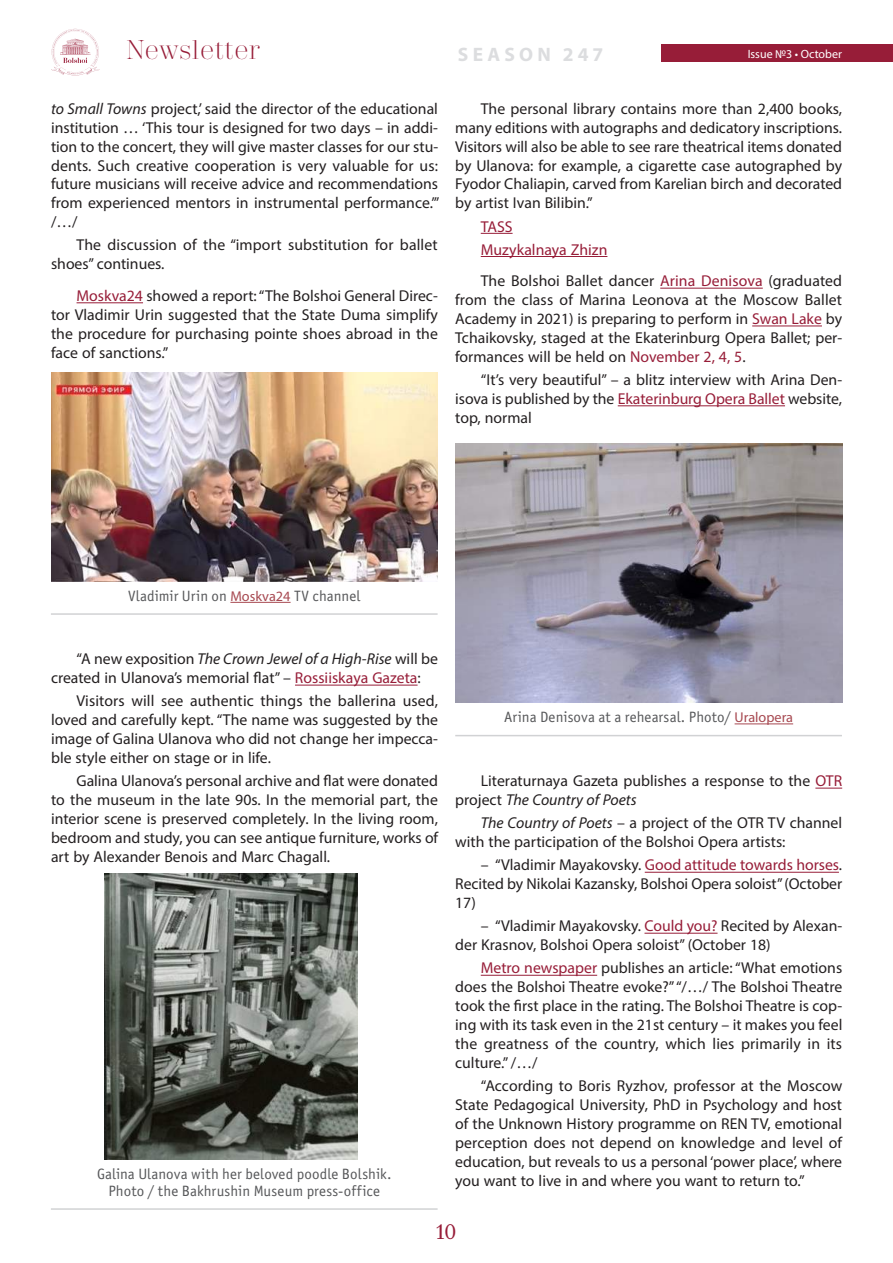
<style>
.page{position:relative;width:893px;height:1263px;background:#fff}
.page>*{position:absolute;margin:0;border:0;box-sizing:border-box;transform-origin:0 0}
.t1{font:300 27px "Trivia Serif";color:#971d38}
.t2{font:21px "Trivia Serif 10 Demo";color:#971d38}
.t3{font:700 19.5px "Myriad Pro";letter-spacing:.22em;color:#dcdddf}
.t4{font:15.75px/18.9px "Myriad Pro";color:#231f20;text-align:justify}
.t5{font:15.75px/23.1px "Myriad Pro";color:#971d38}
.t6{font:15px/16.5px "Officina Sans Book C";letter-spacing:.005em;color:#57585a;text-align:center}
.t7{font:12px "Myriad Pro";color:#fff}
.s1{font-style:italic}
.s2{color:#971d38}
.s3{font-family:"Myriad Pro";font-size:14.25px;color:#a74951}
</style>
<div class="page">
<svg style="left:51px;top:29px;width:49px;height:46px"></svg>
<div style="left:661px;top:45px;width:232px;height:17px;background:#971d38"></div>
<hr style="left:481px;top:233px;width:32px;height:1px;background:#971d38">
<hr style="left:481px;top:256px;width:126px;height:1px;background:#971d38">
<hr style="left:660px;top:288px;width:103px;height:1px;background:#971d38">
<hr style="left:752px;top:326px;width:70px;height:1px;background:#971d38">
<hr style="left:618px;top:405px;width:167px;height:1px;background:#971d38">
<svg style="left:815px;top:788px;width:27px;height:1px"></svg>
<hr style="left:645px;top:872px;width:194px;height:1px;background:#971d38">
<hr style="left:644px;top:933px;width:73px;height:1px;background:#971d38">
<hr style="left:481px;top:975px;width:116px;height:1px;background:#971d38">
<hr style="left:77px;top:302px;width:66px;height:1px;background:#971d38">
<hr style="left:295px;top:685px;width:123px;height:1px;background:#971d38">
<img style="left:51px;top:373px;width:387px;height:208px">
<hr style="left:51px;top:613px;width:387px;height:2px;background:#d1d2d4">
<hr style="left:230px;top:602px;width:61px;height:1px;background:#a74951">
<img style="left:104px;top:873px;width:253px;height:287px">
<hr style="left:51px;top:1208px;width:387px;height:2px;background:#d1d2d4">
<img style="left:455px;top:443px;width:387px;height:260px">
<hr style="left:455px;top:735px;width:387px;height:1px;background:#d1d2d4">
<hr style="left:735px;top:723px;width:58px;height:1px;background:#a74951">
<h1 class="t1" style="left:126px;top:36px;width:135px">Newsletter</h1>
<p class="t7" style="left:748px;top:46px;width:96px">Issue №3 • October</p>
<p class="t3" style="left:458px;top:41px;width:147px">SEASON 247</p>
<p class="t4" style="left:51px;top:99px;width:390px"><span class="s1">to Small Towns</span> project,’ said the director of the educational institution … ‘This tour is designed for two days – in addi&shy;tion to the concert, they will give master classes for our stu&shy;dents. Such creative cooperation is very valuable for us: future musicians will receive advice and recommendations from experienced mentors in instrumental performance.’” /…/</p>
<p class="t4" style="left:51px;top:235px;width:388px;text-indent:26px">The discussion of the “import substitution for ballet shoes” continues.</p>
<p class="t4" style="left:51px;top:286px;width:388px;text-indent:26px"><span class="s2">Moskva24</span> showed a report: “The Bolshoi General Direc&shy;tor Vladimir Urin suggested that the State Duma simplify the procedure for purchasing pointe shoes abroad in the face of sanctions.”</p>
<p class="t4" style="left:455px;top:99px;width:388px;text-indent:26px">The personal library contains more than 2,400 books, many editions with autographs and dedicatory inscriptions.<br>Visitors will also be able to see rare theatrical items donated by Ulanova: for example, a cigarette case autographed by Fyodor Chaliapin, carved from Karelian birch and decorated by artist Ivan Bilibin.”</p>
<p class="t5" style="left:481px;top:214px;width:128px">TASS<br>Muzykalnaya Zhizn</p>
<p class="t4" style="left:455px;top:271px;width:388px;text-indent:26px">The Bolshoi Ballet dancer <span class="s2">Arina Denisova</span> (graduated from the class of Marina Leonova at the Moscow Ballet Academy in 2021) is preparing to perform in <span class="s2">Swan Lake</span> by Tchaikovsky, staged at the Ekaterinburg Opera Ballet; per&shy;formances will be held on <span class="s2">November 2, 4, 5</span>.</p>
<p class="t4" style="left:455px;top:370px;width:388px;text-indent:26px">“It’s very beautiful” – a blitz interview with Arina Den&shy;isova is published by the <span class="s2">Ekaterinburg Opera Ballet</span> website, top, normal</p>
<p class="t6" style="left:128px;top:587px;width:234px">Vladimir Urin on <span class="s3">Moskva24</span> TV channel</p>
<p class="t4" style="left:51px;top:649px;width:388px;text-indent:26px">“A new exposition <span class="s1">The Crown Jewel of a High-Rise</span> will be created in Ulanova’s memorial flat” – <span class="s2">Rossiiskaya Gazeta</span>:</p>
<p class="t4" style="left:51px;top:691px;width:389px;text-indent:25px">Visitors will see authentic things the ballerina used, loved and carefully kept. “The name was suggested by the image of Galina Ulanova who did not change her impecca&shy;ble style either on stage or in life.</p>
<p class="t4" style="left:51px;top:771px;width:389px;text-indent:26px">Galina Ulanova’s personal archive and flat were donated to the museum in the late 90s. In the memorial part, the interior scene is preserved completely. In the living room, bedroom and study, you can see antique furniture, works of art by Alexander Benois and Marc Chagall.</p>
<p class="t6" style="left:97px;top:1166px;width:296px">Galina Ulanova with her beloved poodle Bolshik.<br>Photo / the Bakhrushin Museum press-office</p>
<p class="t6" style="left:504px;top:709px;width:291px">Arina Denisova at a rehearsal. Photo/ <span class="s3">Uralopera</span></p>
<p class="t4" style="left:455px;top:771px;width:388px;text-indent:26px">Literaturnaya Gazeta publishes a response to the <span class="s2">OTR </span>project <span class="s1">The Country of Poets</span></p>
<p class="t4" style="left:455px;top:813px;width:388px;text-indent:26px"><span class="s1">The Country of Poets</span> – a project of the OTR TV channel with the participation of the Bolshoi Opera artists:</p>
<p class="t4" style="left:455px;top:855px;width:388px;text-indent:25px">– “Vladimir Mayakovsky. <span class="s2">Good attitude towards horses</span>.<br>Recited by Nikolai Kazansky, Bolshoi Opera soloist” (October 17)</p>
<p class="t4" style="left:455px;top:916px;width:388px;text-indent:26px">– “Vladimir Mayakovsky. <span class="s2">Could you?</span> Recited by Alexan&shy;der Krasnov, Bolshoi Opera soloist” (October 18)</p>
<p class="t4" style="left:455px;top:958px;width:389px;text-indent:26px"><span class="s2">Metro newspaper</span> publishes an article: “What emotions does the Bolshoi Theatre evoke?” “/…/ The Bolshoi Theatre took the first place in the rating. The Bolshoi Theatre is cop&shy;ing with its task even in the 21st century – it makes you feel the greatness of the country, which lies primarily in its culture.” /…/</p>
<p class="t4" style="left:455px;top:1076px;width:389px;text-indent:26px">“According to Boris Ryzhov, professor at the Moscow State Pedagogical University, PhD in Psychology and host of the Unknown History programme on REN TV, emotional perception does not depend on knowledge and level of education, but reveals to us a personal ‘power place’, where you want to live in and where you want to return to.”</p>
<h2 class="t2" style="left:437px;top:1219px;width:21px">10</h2>
</div>
